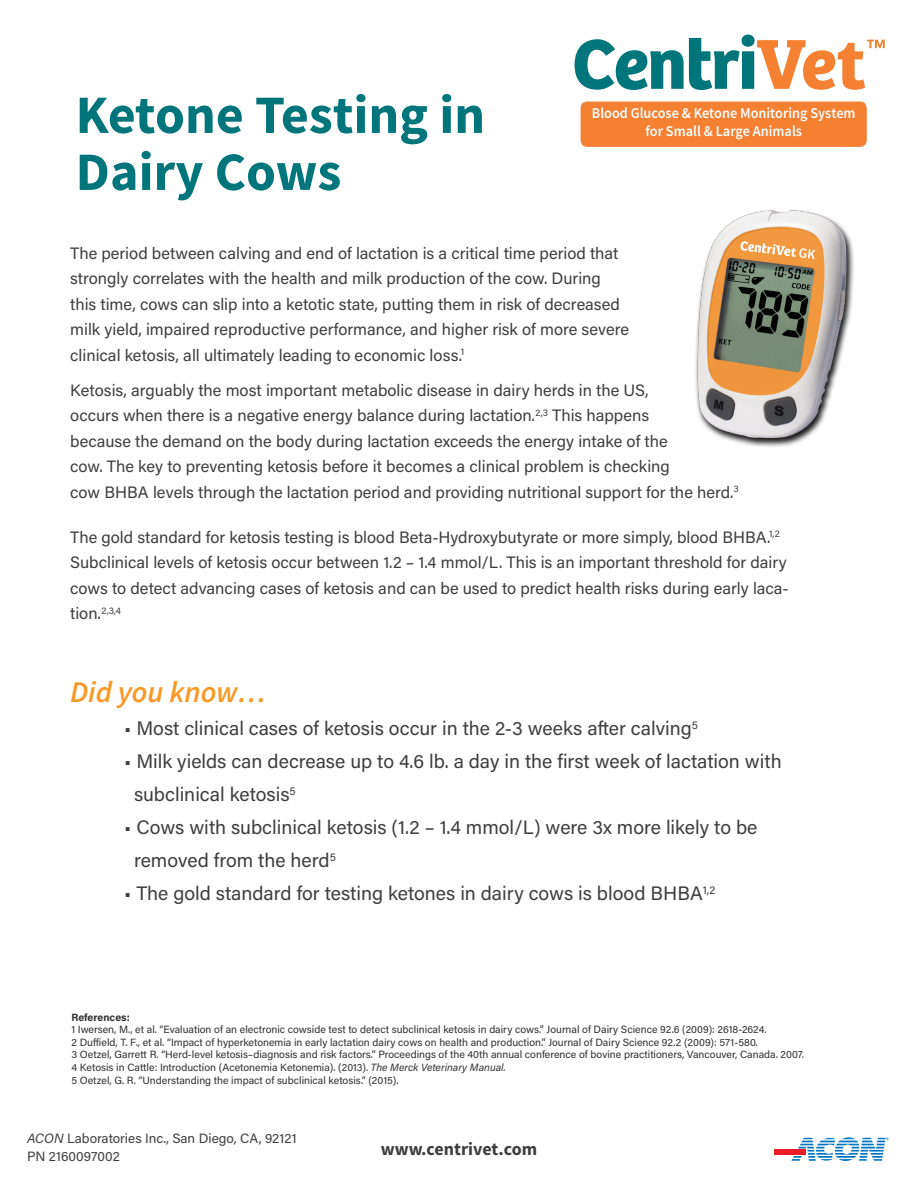
<style>
.page{position:relative;width:918px;height:1188px;background:#fff}
.page>*{position:absolute;margin:0;border:0;box-sizing:border-box;transform-origin:0 0}
.t1{font:700 54px/57px "Source Sans Pro";color:#01757c}
.t2{font:italic 600 30px "Source Sans Pro";color:#f79927}
.t3{font:19.5px/33px "Acumin Pro";color:#3e3e3f}
.t4{font:700 18px "Source Sans Pro";color:#3e3e3f}
.t5{font:16.5px/25.5px "Acumin Pro";color:#3e3e3f}
.t6{font:600 15px "Source Sans Pro";color:#fff;scale:.95 1}
.t7{font:13.5px "Acumin Pro";color:#3e3e3f}
.t8{font:10.5px "Acumin Pro";color:#312f30}
.t9{font:700 10.5px "Acumin Pro";letter-spacing:.005em;color:#312f30}
.t10{font:700 3.3px "Arial";color:#0075bf}
.s1{font-style:italic}
</style>
<div class="page">
<img style="left:695px;top:210px;width:159px;height:237px">
<svg style="left:791px;top:1137px;width:95px;height:24px"></svg>
<div style="left:774px;top:1149px;width:32px;height:6px;background:#eb1c28"></div>
<div style="left:581px;top:102px;width:286px;height:45px;background:#f48032;border-radius:7px"></div>
<svg style="left:575px;top:35px;width:310px;height:55px"></svg>
<p class="t1" style="left:76px;top:89px;width:411px">Ketone Testing in<br>Dairy Cows</p>
<p class="t6" style="left:592px;top:103px;width:279px">Blood Glucose &amp; Ketone Monitoring System</p>
<p class="t6" style="left:646px;top:121px;width:166px">for Small &amp; Large Animals</p>
<p class="t5" style="left:70px;top:240px;width:560px">The period between calving and end of lactation is a critical time period that strongly correlates with the health and milk production of the cow. During this time, cows can slip into a ketotic state, putting them in risk of decreased milk yield, impaired reproductive performance, and higher risk of more severe clinical ketosis, all ultimately leading to economic loss.<sup>1</sup></p>
<p class="t5" style="left:70px;top:376px;width:670px">Ketosis, arguably the most important metabolic disease in dairy herds in the US,<br>occurs when there is a negative energy balance during lactation.<sup>2,3</sup> This happens<br>because the demand on the body during lactation exceeds the energy intake of the<br>cow. The key to preventing ketosis before it becomes a clinical problem is checking<br>cow BHBA levels through the lactation period and providing nutritional support for the herd.<sup>3</sup></p>
<p class="t5" style="left:70px;top:524px;width:720px">The gold standard for ketosis testing is blood Beta-Hydroxybutyrate or more simply, blood BHBA.<sup>1,2<br></sup>Subclinical levels of ketosis occur between 1.2 – 1.4 mmol/L. This is an important threshold for dairy cows to detect advancing cases of ketosis and can be used to predict health risks during early laca&shy;tion.<sup>2,3,4</sup></p>
<p class="t2" style="left:70px;top:673px;width:197px">Did you know…</p>
<p class="t3" style="left:124px;top:711px;width:575px">• Most clinical cases of ketosis occur in the 2-3 weeks after calving<sup>5</sup></p>
<p class="t3" style="left:134px;top:744px;width:649px;text-indent:-10px">• Milk yields can decrease up to 4.6 lb. a day in the first week of lactation with subclinical ketosis<sup>5</sup></p>
<p class="t3" style="left:124px;top:810px;width:635px">• Cows with subclinical ketosis (1.2 – 1.4 mmol/L) were 3x more likely to be</p>
<p class="t3" style="left:134px;top:843px;width:203px">removed from the herd<sup>5</sup></p>
<p class="t3" style="left:124px;top:876px;width:593px">• The gold standard for testing ketones in dairy cows is blood BHBA<sup>1,2</sup></p>
<p class="t9" style="left:71px;top:1010px;width:60px">References:</p>
<p class="t8" style="left:71px;top:1022px;width:697px">1 Iwersen, M., et al. “Evaluation of an electronic cowside test to detect subclinical ketosis in dairy cows.” Journal of Dairy Science 92.6 (2009): 2618-2624.</p>
<p class="t8" style="left:71px;top:1035px;width:688px">2 Duffield, T. F., et al. “Impact of hyperketonemia in early lactation dairy cows on health and production.” Journal of Dairy Science 92.2 (2009): 571-580.</p>
<p class="t8" style="left:71px;top:1047px;width:734px">3 Oetzel, Garrett R. “Herd-level ketosis–diagnosis and risk factors.” Proceedings of the 40th annual conference of bovine practitioners, Vancouver, Canada. 2007.</p>
<p class="t8" style="left:71px;top:1060px;width:436px">4 Ketosis in Cattle: Introduction (Acetonemia Ketonemia). (2013). <span class="s1">The Merck Veterinary Manual.</span></p>
<p class="t8" style="left:71px;top:1073px;width:329px">5 Oetzel, G. R. “Understanding the impact of subclinical ketosis.” (2015).</p>
<p class="t7" style="left:27px;top:1129px;width:271px"><span class="s1">ACON</span> Laboratories Inc., San Diego, CA, 92121</p>
<p class="t10" style="left:886px;top:1137px;width:4px">®</p>
<p class="t4" style="left:381px;top:1138px;width:158px">www.centrivet.com</p>
<p class="t7" style="left:27px;top:1147px;width:94px">PN 2160097002</p>
</div>
